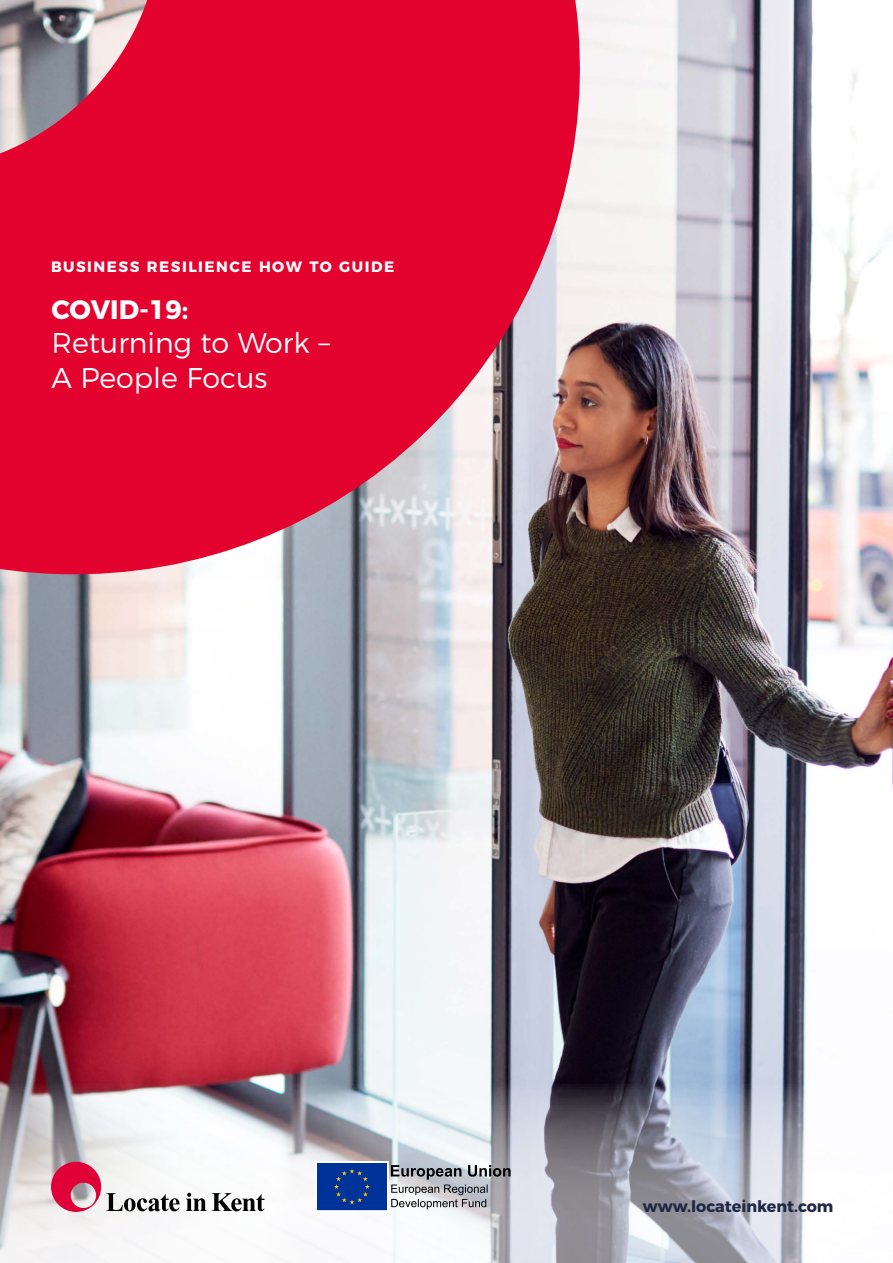
<style>
.page{position:relative;width:893px;height:1263px;background:#fff}
.page>*{position:absolute;margin:0;border:0;box-sizing:border-box;transform-origin:0 0}
.t1{font:300 28.5px/34.5px "Montserrat";color:#fff}
.t2{font:700 26.7px "Montserrat";color:#fff}
.t3{font:700 15.9px "Montserrat";color:#212844}
.t4{font:700 15px "Montserrat";letter-spacing:.1em;color:#fff}
</style>
<div class="page">
<img style="left:0;top:0;width:893px;height:1082px">
<svg style="left:0;top:1082px;width:806px;height:181px"></svg>
<svg style="left:0;top:0;width:587px;height:581px;background:#da2b4d"></svg>
<svg style="left:51px;top:1162px;width:129px;height:50px"></svg>
<svg style="left:186px;top:1193px;width:20px;height:18px"></svg>
<svg style="left:212px;top:1193px;width:52px;height:18px"></svg>
<svg style="left:391px;top:1165px;width:120px;height:44px;background:#a2a4a9"></svg>
<svg style="left:315px;top:1162px;width:74px;height:50px"></svg>
<div style="left:317px;top:1164px;width:70px;height:46px;background:#039"></div>
<div style="left:317px;top:1163px;width:70px;height:47px;border:2px solid #039"></div>
<svg style="left:334px;top:1169px;width:36px;height:35px"></svg>
<p class="t4" style="left:51px;top:255px;width:345px">BUSINESS RESILIENCE HOW TO GUIDE</p>
<h2 class="t2" style="left:51px;top:287px;width:139px">COVID-19:</h2>
<h1 class="t1" style="left:51px;top:324px;width:280px">Returning to Work –<br>A People Focus</h1>
<p class="t3" style="left:643px;top:1193px;width:192px">www.locateinkent.com</p>
</div>
